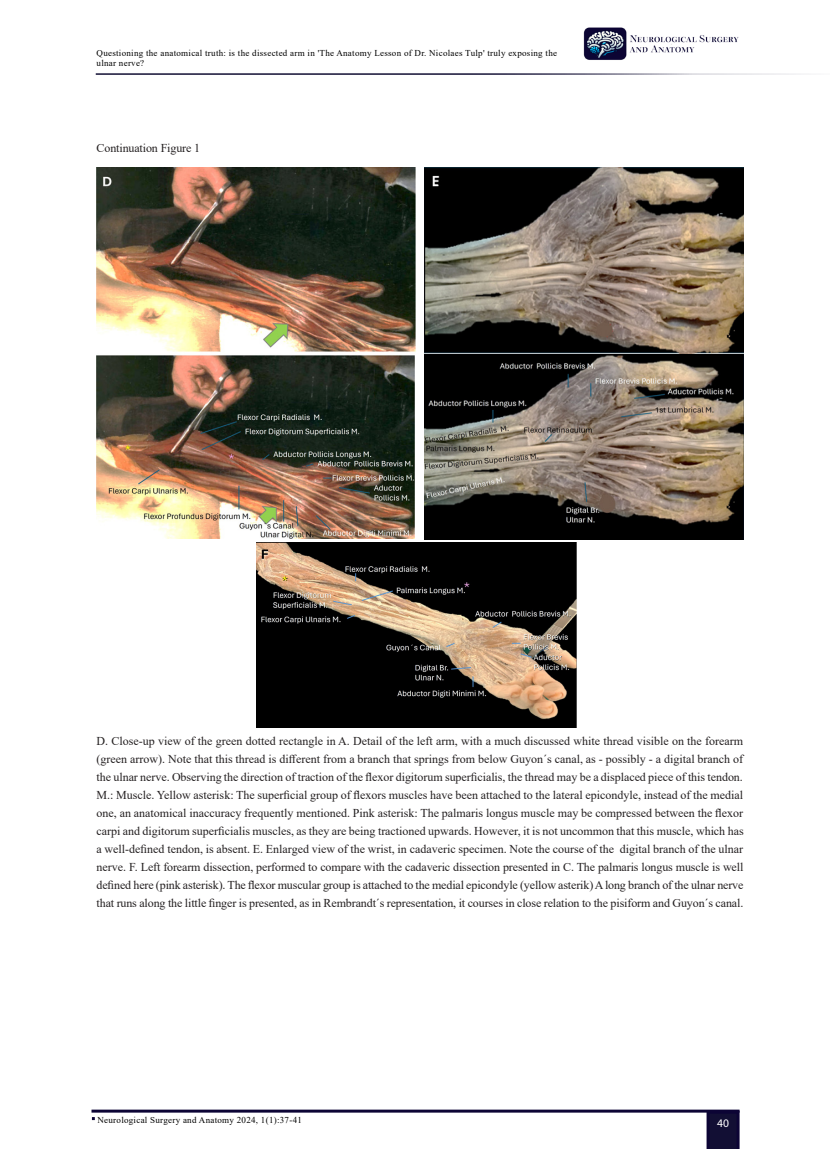
<style>
.page{position:relative;width:830px;height:1149px;background:#fff}
.page>*{position:absolute;margin:0;border:0;box-sizing:border-box;transform-origin:0 0}
.texto{font:12px/18px "Times New Roman";letter-spacing:-.01em;color:#231f20;text-align:justify}
.t1{font:11.55px "Myriad Pro";color:#fff}
.t2{font:9px/10.8px "Times New Roman";letter-spacing:.03em;color:#000}
</style>
<div class="page">
<svg style="left:706px;top:1112px;width:33px;height:36px"></svg>
<hr style="left:91px;top:1109px;width:648px;height:3px;background:#0c0435">
<hr style="left:96px;top:73px;width:733px;height:2px;background:#120f34">
<img style="left:583px;top:27px;width:155px;height:33px">
<img style="left:424px;top:168px;width:318px;height:371px">
<img style="left:96px;top:168px;width:319px;height:370px">
<img style="left:257px;top:542px;width:319px;height:184px">
<p class="t2" style="left:96px;top:47px;width:462px">Questioning the anatomical truth: is the dissected arm in 'The Anatomy Lesson of Dr. Nicolaes Tulp' truly exposing the ulnar nerve?</p>
<p class="texto" style="left:96px;top:139px;width:105px">Continuation Figure 1</p>
<p class="texto" style="left:96px;top:731px;width:648px">D. Close-up view of the green dotted rectangle in A. Detail of the left arm, with a much discussed white thread visible on the forearm (green arrow). Note that this thread is different from a branch that springs from below Guyon´s canal, as - possibly - a digital branch of the ulnar nerve. Observing the direction of traction of the flexor digitorum superficialis, the thread may be a displaced piece of this tendon.<br>M.: Muscle. Yellow asterisk: The superficial group of flexors muscles have been attached to the lateral epicondyle, instead of the medial one, an anatomical inaccuracy frequently mentioned. Pink asterisk: The palmaris longus muscle may be compressed between the flexor carpi and digitorum superficialis muscles, as they are being tractioned upwards. However, it is not uncommon that this muscle, which has a well-defined tendon, is absent. E. Enlarged view of the wrist, in cadaveric specimen. Note the course of the digital branch of the ulnar nerve. F. Left forearm dissection, performed to compare with the cadaveric dissection presented in C. The palmaris longus muscle is well defined here (pink asterisk). The flexor muscular group is attached to the medial epicondyle (yellow asterik) A long branch of the ulnar nerve that runs along the little finger is presented, as in Rembrandt´s representation, it courses in close relation to the pisiform and Guyon´s canal.</p>
<p class="t2" style="left:97px;top:1113px;width:206px">Neurological Surgery and Anatomy 2024, 1(1):37-41</p>
<p class="t1" style="left:716px;top:1115px;width:13px">40</p>
</div>
